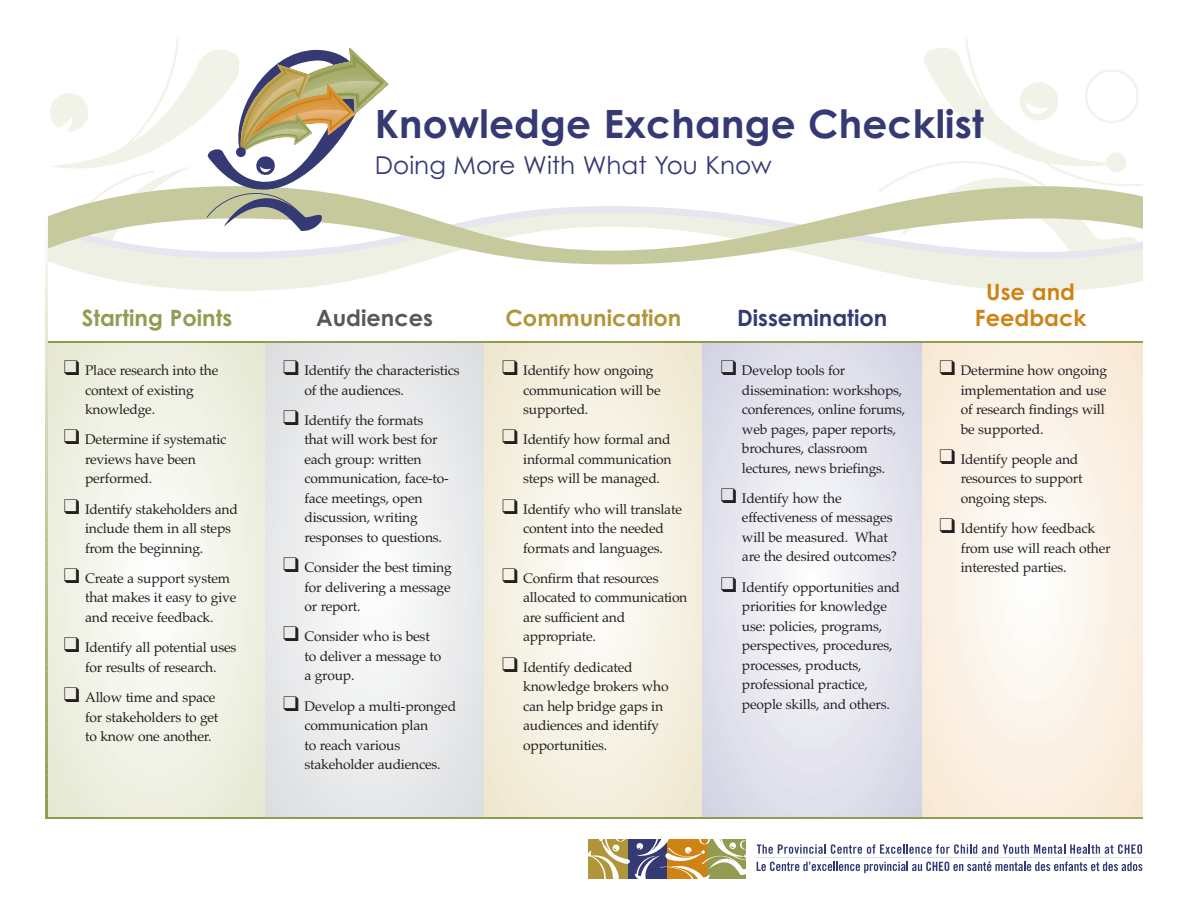
<style>
.page{position:relative;width:1188px;height:918px;background:#fff}
.page>*{position:absolute;margin:0;border:0;box-sizing:border-box;transform-origin:0 0}
.t1{font:700 39px "Century Gothic";letter-spacing:.005em;color:#363a74}
.t2{font:24.6px "Century Gothic";color:#363a74}
.t3{font:700 22.5px "Century Gothic";color:#939b50}
.t4{font:700 22.5px/25.5px "Century Gothic";color:#d08315;text-align:center}
.t5{font:700 22.5px "Century Gothic";color:#b19539}
.t6{font:700 22.5px "Century Gothic";color:#363a74}
.t7{font:700 22.5px "Century Gothic";color:#57585a}
.t8{font:13.8px/19.5px "Palatino";letter-spacing:-.015em;color:#231f20}
</style>
<div class="page">
<div style="left:384px;top:343px;width:100px;height:475px;background:#e3e4e6"></div>
<div style="left:266px;top:346px;width:217px;height:469px;background:#e6e7e9;border-radius:50%"></div>
<div style="left:282px;top:381px;width:185px;height:399px;background:#eaebec;border-radius:50%"></div>
<div style="left:298px;top:415px;width:153px;height:330px;background:#eeeeef;border-radius:50%"></div>
<div style="left:314px;top:450px;width:121px;height:261px;background:#f1f2f3;border-radius:50%"></div>
<div style="left:330px;top:485px;width:89px;height:191px;background:#f5f5f6;border-radius:50%"></div>
<div style="left:347px;top:520px;width:56px;height:121px;background:#f9f9f9;border-radius:50%"></div>
<div style="left:363px;top:554px;width:24px;height:52px;background:#fdfdfd;border-radius:50%"></div>
<div style="left:484px;top:343px;width:219px;height:475px;background:#f2ebd7"></div>
<div style="left:486px;top:349px;width:215px;height:462px;background:#f3eedc;border-radius:50%"></div>
<div style="left:498px;top:374px;width:191px;height:412px;background:#f4efe0;border-radius:50%"></div>
<div style="left:513px;top:407px;width:161px;height:346px;background:#f6f2e5;border-radius:50%"></div>
<div style="left:525px;top:432px;width:137px;height:297px;background:#f7f4e9;border-radius:50%"></div>
<div style="left:540px;top:465px;width:107px;height:231px;background:#f9f6ed;border-radius:50%"></div>
<div style="left:551px;top:489px;width:84px;height:182px;background:#faf8f1;border-radius:50%"></div>
<div style="left:563px;top:514px;width:61px;height:132px;background:#fcfbf6;border-radius:50%"></div>
<div style="left:578px;top:547px;width:31px;height:66px;background:#fdfdfb;border-radius:50%"></div>
<div style="left:590px;top:572px;width:7px;height:16px;background:#fff;border-radius:50%"></div>
<div style="left:703px;top:343px;width:176px;height:475px;background:#dcdce9"></div>
<div style="left:703px;top:343px;width:219px;height:474px;background:#dfe0eb;border-radius:50%"></div>
<div style="left:718px;top:377px;width:188px;height:407px;background:#e3e3ed;border-radius:50%"></div>
<div style="left:734px;top:411px;width:157px;height:339px;background:#e7e8f0;border-radius:50%"></div>
<div style="left:749px;top:445px;width:126px;height:271px;background:#ececf3;border-radius:50%"></div>
<div style="left:760px;top:467px;width:104px;height:226px;background:#eff0f5;border-radius:50%"></div>
<div style="left:776px;top:501px;width:73px;height:158px;background:#f4f4f8;border-radius:50%"></div>
<div style="left:786px;top:524px;width:52px;height:113px;background:#f8f8fa;border-radius:50%"></div>
<div style="left:802px;top:558px;width:21px;height:45px;background:#fcfcfd;border-radius:50%"></div>
<hr style="left:46px;top:342px;width:1097px;height:1px;background:#939b50">
<hr style="left:46px;top:818px;width:1096px;height:1px;background:#939b50">
<svg style="left:589px;top:839px;width:157px;height:39px;background:#aa976d"></svg>
<svg style="left:757px;top:861px;width:385px;height:12px"></svg>
<svg style="left:757px;top:844px;width:385px;height:10px"></svg>
<hr style="left:757px;top:857px;width:385px;height:1px;background:#363a74">
<svg style="left:384px;top:204px;width:495px;height:69px"></svg>
<svg style="left:879px;top:37px;width:264px;height:782px"></svg>
<svg style="left:46px;top:38px;width:338px;height:780px"></svg>
<h1 class="t1" style="left:375px;top:101px;width:611px">Knowledge Exchange Checklist</h1>
<h2 class="t2" style="left:375px;top:151px;width:398px">Doing More With What You Know</h2>
<h3 class="t3" style="left:82px;top:305px;width:152px">Starting Points</h3>
<h3 class="t7" style="left:316px;top:305px;width:118px">Audiences</h3>
<h3 class="t5" style="left:505px;top:305px;width:177px">Communication</h3>
<h3 class="t6" style="left:737px;top:305px;width:152px">Dissemination</h3>
<p class="t8" style="left:85px;top:361px;width:135px;text-indent:-21px">❑ Place research into the context of existing knowledge.</p>
<p class="t8" style="left:85px;top:430px;width:143px;text-indent:-21px">❑ Determine if systematic reviews have been performed.</p>
<p class="t8" style="left:85px;top:499px;width:154px;text-indent:-21px">❑ Identify stakeholders and include them in all steps from the beginning.</p>
<p class="t8" style="left:85px;top:568px;width:153px;text-indent:-21px">❑ Create a support system that makes it easy to give and receive feedback.</p>
<p class="t8" style="left:64px;top:638px;width:174px;text-align:center">❑ Identify all potential uses for results of research.</p>
<p class="t8" style="left:85px;top:688px;width:135px;text-indent:-21px">❑ Allow time and space for stakeholders to get to know one another.</p>
<p class="t8" style="left:304px;top:361px;width:157px;text-indent:-21px">❑ Identify the characteristics of the audiences.</p>
<p class="t8" style="left:304px;top:410px;width:146px;text-indent:-21px">❑ Identify the formats that will work best for each group: written communication, face-to&shy;face meetings, open discussion, writing responses to questions.</p>
<p class="t8" style="left:304px;top:558px;width:149px;text-align:justify;text-indent:-21px">❑ Consider the best timing for delivering a message or report.</p>
<p class="t8" style="left:304px;top:627px;width:138px;text-indent:-21px">❑ Consider who is best to deliver a message to a group.</p>
<p class="t8" style="left:304px;top:696px;width:153px;text-indent:-21px">❑ Develop a multi-pronged communication plan<br>to reach various stakeholder audiences.</p>
<p class="t8" style="left:523px;top:361px;width:139px;text-indent:-21px">❑ Identify how ongoing communication will be supported.</p>
<p class="t8" style="left:523px;top:430px;width:150px;text-align:justify;text-indent:-21px">❑ Identify how formal and informal communication steps will be managed.</p>
<p class="t8" style="left:502px;top:499px;width:181px;text-align:center">❑ Identify who will translate content into the needed formats and languages.</p>
<p class="t8" style="left:523px;top:568px;width:166px;text-indent:-21px">❑ Confirm that resources allocated to communication are sufficient and appropriate.</p>
<p class="t8" style="left:523px;top:657px;width:147px;text-indent:-21px">❑ Identify dedicated knowledge brokers who can help bridge gaps in audiences and identify opportunities.</p>
<p class="t8" style="left:742px;top:361px;width:165px;text-indent:-21px">❑ Develop tools for dissemination: workshops, conferences, online forums, web pages, paper reports, brochures, classroom lectures, news briefings.</p>
<p class="t8" style="left:742px;top:488px;width:157px;text-indent:-21px">❑ Identify how the effectiveness of messages will be measured. What are the desired outcomes?</p>
<p class="t8" style="left:742px;top:577px;width:160px;text-indent:-21px">❑ Identify opportunities and priorities for knowledge use: policies, programs, perspectives, procedures, processes, products, professional practice, people skills, and others.</p>
<h3 class="t4" style="left:975px;top:280px;width:113px">Use and<br>Feedback</h3>
<p class="t8" style="left:961px;top:361px;width:148px;text-indent:-21px">❑ Determine how ongoing implementation and use of research findings will be supported.</p>
<p class="t8" style="left:961px;top:449px;width:123px;text-indent:-21px">❑ Identify people and resources to support ongoing steps.</p>
<p class="t8" style="left:961px;top:519px;width:151px;text-indent:-21px">❑ Identify how feedback from use will reach other interested parties.</p>
</div>
